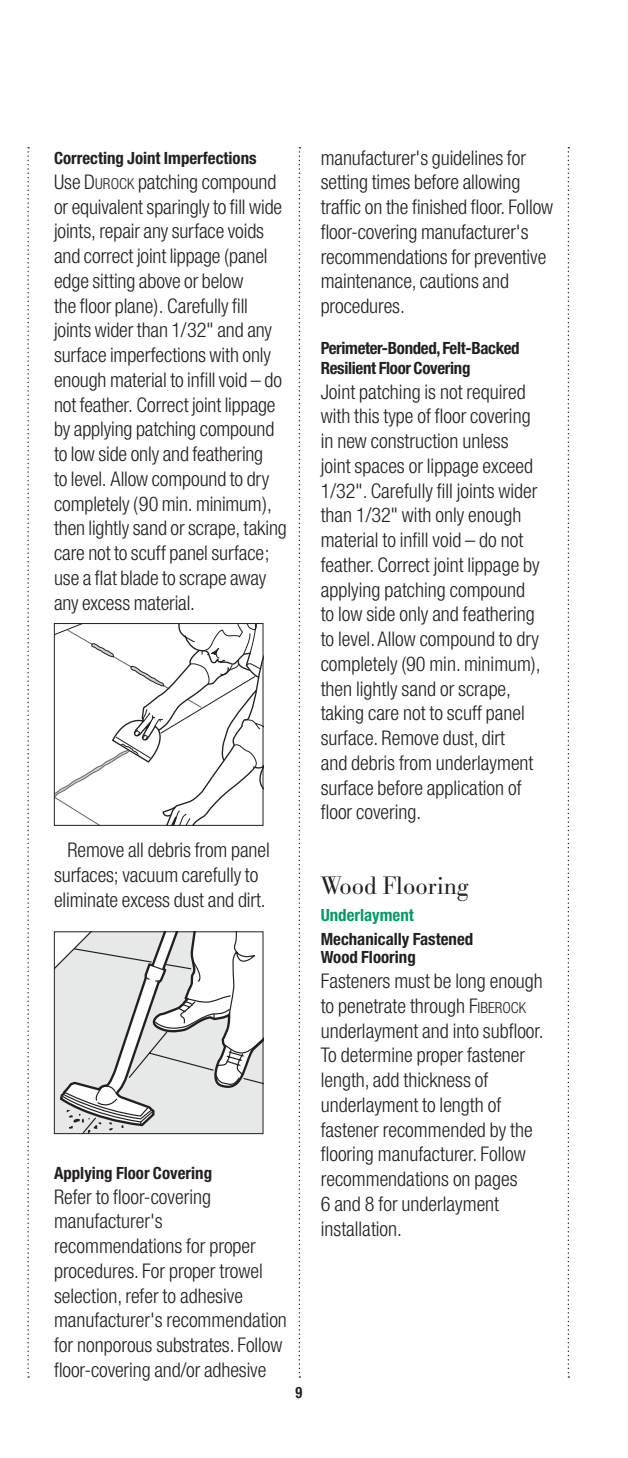
<style>
.page{position:relative;width:628px;height:1458px;background:#fff}
.page>*{position:absolute;margin:0;border:0;box-sizing:border-box;transform-origin:0 0}
.t1{font:300 24.75px "Bodoni BE";color:#231f20}
.t2{font:300 condensed 20.25px/24.8px "Helvetica Neue";color:#231f20}
.t3{font:700 condensed 16.88px/18px "Helvetica Neue";color:#231f20}
.t4{font:700 condensed 16.88px/20.2px "Helvetica Neue";letter-spacing:-.02em;color:#231f20}
.t5{font:700 condensed 16.88px "Helvetica Neue";color:#009b67}
.t6{font:700 condensed 15.75px "Helvetica Neue";color:#231f20;scale:.9 1}
.s1{font-size:15.3px}
.s2{font-family:"Helvetica Neue LT Std"}
.s3{font-style:inherit}
</style>
<div class="page">
<svg style="left:56px;top:625px;width:205px;height:199px"></svg>
<div style="left:54px;top:623px;width:209px;height:203px;border:1px solid #231f20"></div>
<svg style="left:56px;top:933px;width:205px;height:199px"></svg>
<div style="left:54px;top:931px;width:209px;height:203px;border:1px solid #231f20"></div>
<svg style="left:27px;top:147px;width:2px;height:1231px"></svg>
<svg style="left:299px;top:147px;width:1px;height:1231px"></svg>
<svg style="left:567px;top:147px;width:2px;height:1231px"></svg>
<p class="t3" style="left:54px;top:149px;width:204px">Correcting Joint Imperfections</p>
<p class="t2" style="left:54px;top:169px;width:234px">Use D<span class="s1">UROCK</span> patching compound or equivalent sparingly to fill wide joints, repair any surface voids and correct joint lippage (panel edge sitting above or below<br>the floor plane). Carefully fill joints wider than 1/32<span class="s2">"</span> and any surface imperfections with only enough material to infill void – do not feather. Correct joint lippage by applying patching compound to low side only and feathering<br>to level. Allow compound to dry completely (90 min. minimum), then lightly sand or scrape, taking care not to scuff panel surface; use a flat blade to scrape away any excess material.</p>
<p class="t2" style="left:54px;top:838px;width:217px;text-indent:14px">Remove all debris from panel surfaces; vacuum carefully to eliminate excess dust and dirt.</p>
<p class="t3" style="left:54px;top:1164px;width:160px">Applying Floor Covering</p>
<p class="t2" style="left:54px;top:1184px;width:234px">Refer to floor-covering manufacturer's recommendations for proper procedures. For proper trowel selection, refer to adhesive manufacturer's recommendation for nonporous substrates. Follow floor-covering and/or adhesive</p>
<p class="t6" style="left:295px;top:1383px;width:9px">9</p>
<p class="t2" style="left:321px;top:145px;width:234px">manufacturer's guidelines for setting times before allowing traffic on the finished floor. Follow floor-covering manufacturer's recommendations for preventive maintenance, cautions and procedures.</p>
<p class="t4" style="left:321px;top:337px;width:200px">Perimeter-Bonded, Felt-Backed<br>Resilient Floor Covering</p>
<p class="t2" style="left:321px;top:379px;width:221px">Joint patching is not required with this type of floor covering in new construction unless joint spaces or lippage exceed<br>1/32<span class="s2">"</span>. Carefully fill joints wider than 1/32<span class="s2">"</span> with only enough material to infill void – do not feather. Correct joint lippage by applying patching compound to low side only and feathering to level. Allow compound to dry completely (90 min. minimum), then lightly sand or scrape, taking care not to scuff panel surface. Remove dust, dirt<br>and debris from underlayment surface before application of floor covering.</p>
<p class="t1" style="left:321px;top:871px;width:149px">Wood Flooring</p>
<p class="t5" style="left:321px;top:904px;width:95px">Underlayment</p>
<p class="t3" style="left:321px;top:930px;width:154px">Mechanically Fastened<br>Wood Flooring</p>
<p class="t2" style="left:321px;top:968px;width:224px">Fasteners must be long enough to penetrate through <span class="s3">F</span><span class="s1">IBEROCK </span>underlayment and into subfloor.<br>To determine proper fastener length, add thickness of underlayment to length of fastener recommended by the flooring manufacturer. Follow recommendations on pages<br>6 and 8 for underlayment installation.</p>
</div>
